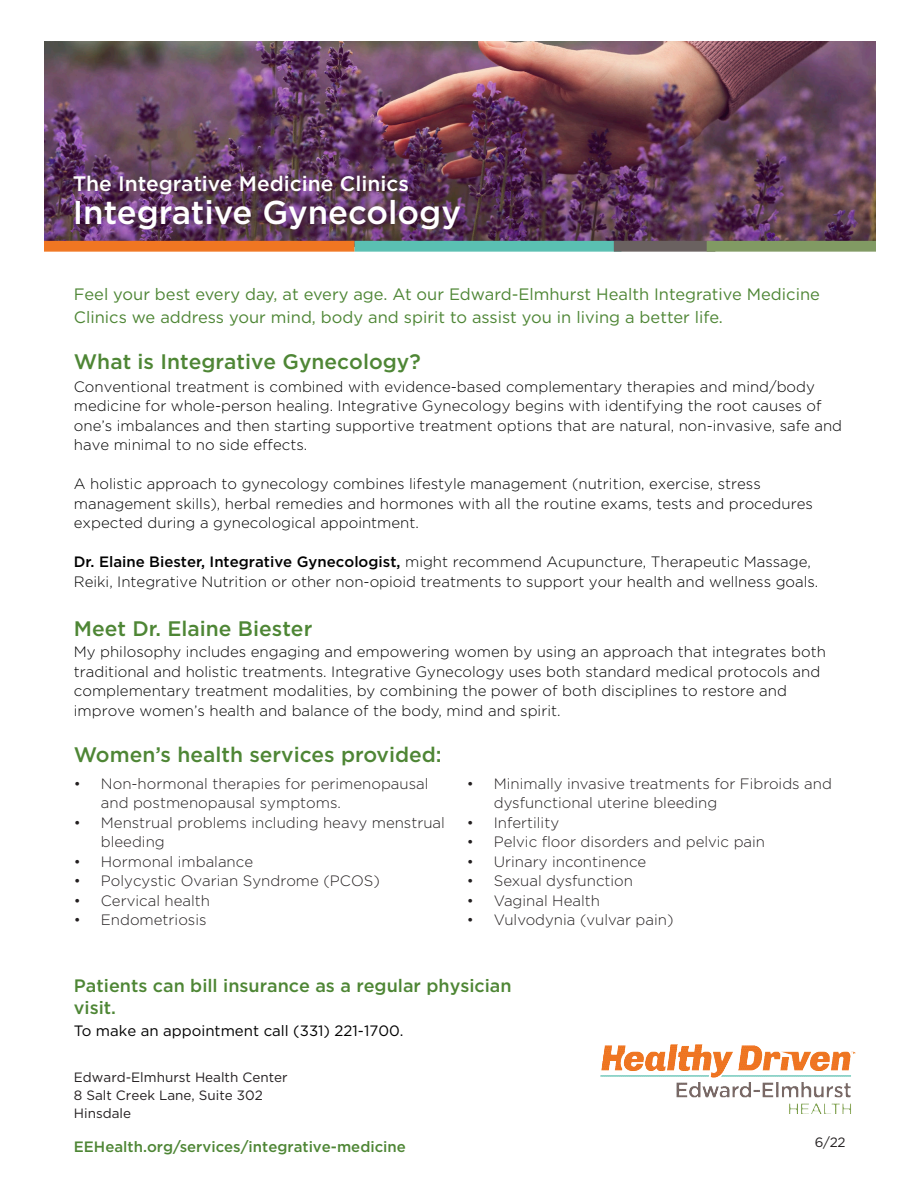
<style>
.page{position:relative;width:918px;height:1188px;background:#fff}
.page>*{position:absolute;margin:0;border:0;box-sizing:border-box;transform-origin:0 0}
.t1{font:500 33px "Gotham";color:#fff}
.t2{font:500 21px "Gotham";color:#4e8635}
.t3{font:500 21px "Gotham";color:#fff}
.t4{font:500 18px/21.6px "Gotham";color:#4e8635}
.t5{font:16.5px/22.5px "Gotham";color:#4e8635}
.t6{font:300 15px/19.5px "Gotham";color:#000}
.t7{font:300 15px/19.5px "Gotham";color:#231f20}
.t8{font:500 15px "Gotham";color:#4e8635}
.t9{font:15px "Gotham";color:#000}
.t10{font:13.5px/18px "Gotham";color:#231f20}
.s1{font-weight:500}
</style>
<div class="page">
<img style="left:44px;top:41px;width:832px;height:200px">
<img style="left:601px;top:1044px;width:162px;height:27px">
<div style="left:42px;top:241px;width:313px;height:11px;background:#f07622;border:2px solid #f07622"></div>
<div style="left:355px;top:241px;width:266px;height:11px;background:#5ac0b2;border:2px solid #5ac0b2"></div>
<div style="left:614px;top:241px;width:101px;height:11px;background:#6a6160;border:2px solid #6a6160"></div>
<div style="left:707px;top:241px;width:171px;height:11px;background:#819a63;border:2px solid #819a63"></div>
<div style="left:0;top:0;width:43px;height:284px;background:#fff"></div>
<div style="left:877px;top:0;width:41px;height:266px;background:#fff"></div>
<p class="t3" style="left:73px;top:169px;width:338px">The Integrative Medicine Clinics</p>
<p class="t1" style="left:73px;top:190px;width:390px">Integrative Gynecology</p>
<p class="t5" style="left:74px;top:283px;width:748px">Feel your best every day, at every age. At our Edward-Elmhurst Health Integrative Medicine<br>Clinics we address your mind, body and spirit to assist you in living a better life.</p>
<p class="t2" style="left:74px;top:348px;width:348px">What is Integrative Gynecology?</p>
<p class="t6" style="left:74px;top:377px;width:770px">Conventional treatment is combined with evidence-based complementary therapies and mind/body medicine for whole-person healing. Integrative Gynecology begins with identifying the root causes of one’s imbalances and then starting supportive treatment options that are natural, non-invasive, safe and have minimal to no side effects.</p>
<p class="t6" style="left:74px;top:474px;width:741px">A holistic approach to gynecology combines lifestyle management (nutrition, exercise, stress management skills), herbal remedies and hormones with all the routine exams, tests and procedures expected during a gynecological appointment.</p>
<p class="t6" style="left:74px;top:550px;width:746px;line-height:20.9px"><span class="s1">Dr. Elaine Biester, Integrative Gynecologist,</span> might recommend Acupuncture, Therapeutic Massage,<br>Reiki, Integrative Nutrition or other non-opioid treatments to support your health and wellness goals.</p>
<p class="t2" style="left:74px;top:614px;width:240px">Meet Dr. Elaine Biester</p>
<p class="t6" style="left:74px;top:642px;width:753px">My philosophy includes engaging and empowering women by using an approach that integrates both traditional and holistic treatments. Integrative Gynecology uses both standard medical protocols and complementary treatment modalities, by combining the power of both disciplines to restore and improve women’s health and balance of the body, mind and spirit.</p>
<p class="t2" style="left:74px;top:741px;width:369px">Women’s health services provided:</p>
<p class="t7" style="left:101px;top:773px;width:329px;text-indent:-27px">• Non-hormonal therapies for perimenopausal and postmenopausal symptoms.</p>
<p class="t7" style="left:101px;top:812px;width:346px;text-indent:-27px">• Menstrual problems including heavy menstrual bleeding</p>
<p class="t7" style="left:74px;top:851px;width:181px">• Hormonal imbalance</p>
<p class="t7" style="left:74px;top:871px;width:307px">• Polycystic Ovarian Syndrome (PCOS)</p>
<p class="t7" style="left:74px;top:890px;width:138px">• Cervical health</p>
<p class="t7" style="left:74px;top:910px;width:134px">• Endometriosis</p>
<p class="t7" style="left:494px;top:774px;width:340px;text-indent:-27px">• Minimally invasive treatments for Fibroids and dysfunctional uterine bleeding</p>
<p class="t7" style="left:467px;top:813px;width:94px">• Infertility</p>
<p class="t7" style="left:467px;top:832px;width:300px">• Pelvic floor disorders and pelvic pain</p>
<p class="t7" style="left:467px;top:852px;width:181px">• Urinary incontinence</p>
<p class="t7" style="left:467px;top:871px;width:168px">• Sexual dysfunction</p>
<p class="t7" style="left:467px;top:891px;width:135px">• Vaginal Health</p>
<p class="t7" style="left:467px;top:910px;width:208px">• Vulvodynia (vulvar pain)</p>
<p class="t4" style="left:74px;top:975px;width:439px">Patients can bill insurance as a regular physician visit.</p>
<p class="t9" style="left:74px;top:1021px;width:331px">To make an appointment call (331) 221-1700.</p>
<p class="t10" style="left:74px;top:1068px;width:215px">Edward-Elmhurst Health Center<br>8 Salt Creek Lane, Suite 302<br>Hinsdale</p>
<p class="t8" style="left:74px;top:1137px;width:334px">EEHealth.org/services/integrative-medicine</p>
<p class="t10" style="left:815px;top:1133px;width:32px">6/22</p>
</div>
